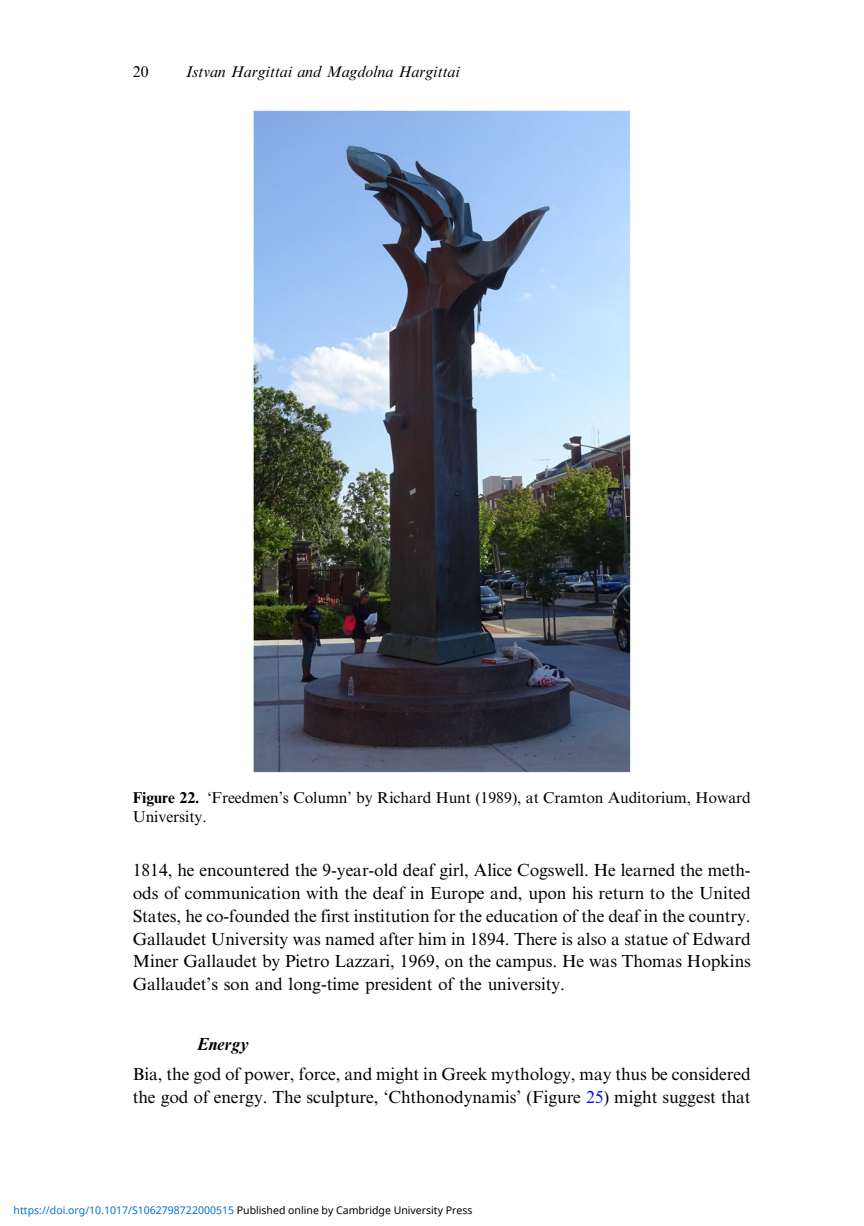
<style>
.page{position:relative;width:864px;height:1226px;background:#fff}
.page>*{position:absolute;margin:0;border:0;box-sizing:border-box;transform-origin:0 0}
.t1{font:17.5px/22.8px "Adv O Ta 20 b 42 a 7";color:#000;text-align:justify}
.t2{font:17.5px "Adv O Tfbc 8944 a.BI";color:#000}
.t3{font:15.75px/19.2px "Adv O Ta 20 b 42 a 7";color:#000}
.t4{font:15.75px "Adv OT5 cf 73554.I";color:#000}
.t5{font:10.5px "Noto Sans";color:#0172cf}
.s1{font-family:"Adv OT63936 fca.B"}
.s2{font-style:inherit}
.s3{color:#00f}
.s4{color:#000}
</style>
<div class="page">
<img style="left:253px;top:110px;width:378px;height:663px">
<p class="t3" style="left:133px;top:63px;width:17px">20</p>
<p class="t4" style="left:186px;top:66px;width:275px">Istvan Hargittai and Magdolna Hargittai</p>
<p class="t3" style="left:133px;top:789px;width:619px"><span class="s1">Figure 22.</span> <span class="s2">‘</span>Freedmen<span class="s2">’</span>s Column<span class="s2">’</span> by Richard Hunt (1989), at Cramton Auditorium, Howard<br>University.</p>
<p class="t1" style="left:133px;top:860px;width:619px">1814, he encountered the 9-year-old deaf girl, Alice Cogswell. He learned the meth&shy;ods of communication with the deaf in Europe and, upon his return to the United States, he co-founded the first institution for the education of the deaf in the country.<br>Gallaudet University was named after him in 1894. There is also a statue of Edward Miner Gallaudet by Pietro Lazzari, 1969, on the campus. He was Thomas Hopkins Gallaudet<span class="s2">’</span>s son and long-time president of the university.</p>
<p class="t2" style="left:197px;top:1037px;width:54px">Energy</p>
<p class="t1" style="left:133px;top:1064px;width:619px">Bia, the god of power, force, and might in Greek mythology, may thus be considered the god of energy. The sculpture, <span class="s2">‘</span>Chthonodynamis<span class="s2">’</span> (Figure <span class="s3">25</span>) might suggest that</p>
<p class="t5" style="left:14px;top:1202px;width:460px">https://doi.org/10.1017/S1062798722000515 <span class="s4">Published online by Cambridge University Press</span></p>
</div>
